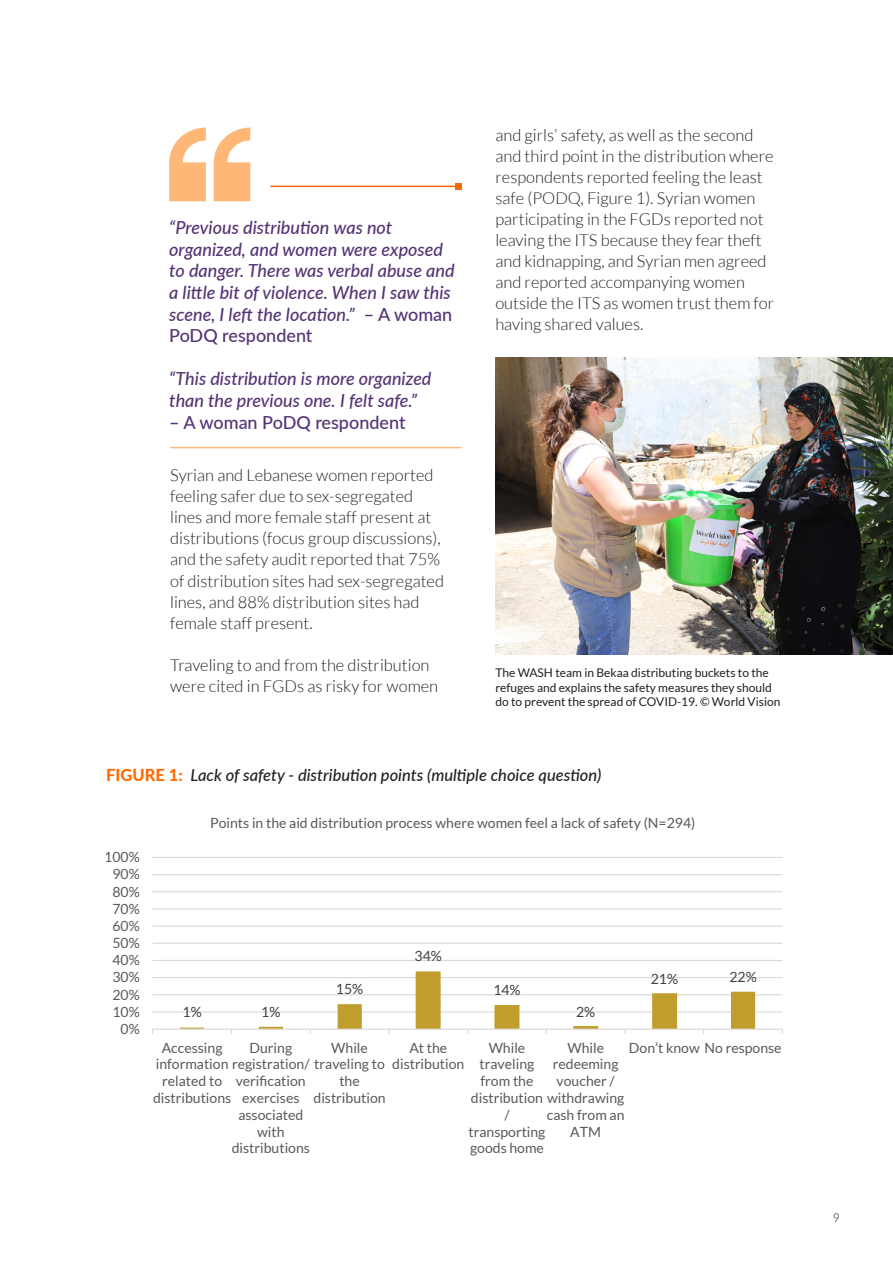
<style>
.page{position:relative;width:893px;height:1263px;background:#fff}
.page>*{position:absolute;margin:0;border:0;box-sizing:border-box;transform-origin:0 0}
.Paragraph_9pt{font:italic 500 18px/21.6px "Lato";color:#543375}
.Paragraph_9pt-2{font:500 18px "Lato";color:#543375}
.t1{font:300 16.5px/21px "Lato";color:#231f20}
.t2{font:italic 500 16.5px "Lato";color:#231f20}
.t3{font:14.1px/16.8px "Lato";color:#595959;text-align:center}
.t4{font:14.1px "Lato";color:#404040}
.t5{font:12px/14.4px "Lato";color:#231f20}
.t6{font:300 12px "Lato";color:#231f20}
.s1{font-style:normal}
.s2{font-weight:800;font-style:normal;color:#ff6a00}
</style>
<div class="page">
<img style="left:495px;top:357px;width:398px;height:298px">
<hr style="left:270px;top:186px;width:188px;height:1px;background:#ff6a00">
<svg style="left:455px;top:183px;width:6px;height:6px"></svg>
<svg style="left:169px;top:128px;width:81px;height:73px"></svg>
<hr style="left:170px;top:447px;width:291px;height:1px;background:#ffb778">
<hr style="left:153px;top:1011px;width:629px;height:1px;background:#dad9d8">
<hr style="left:153px;top:994px;width:629px;height:1px;background:#dad9d8">
<hr style="left:153px;top:977px;width:629px;height:1px;background:#dad9d8">
<hr style="left:153px;top:960px;width:629px;height:1px;background:#dad9d8">
<hr style="left:153px;top:943px;width:629px;height:1px;background:#dad9d8">
<hr style="left:153px;top:925px;width:629px;height:2px;background:#dad9d8">
<hr style="left:153px;top:908px;width:629px;height:1px;background:#dad9d8">
<hr style="left:153px;top:891px;width:629px;height:1px;background:#dad9d8">
<hr style="left:153px;top:874px;width:629px;height:1px;background:#dad9d8">
<hr style="left:153px;top:857px;width:629px;height:1px;background:#dad9d8">
<hr style="left:153px;top:1028px;width:629px;height:2px;background:#dad9d8">
<svg style="left:180px;top:971px;width:575px;height:63px"></svg>
<p class="Paragraph_9pt" style="left:169px;top:216px;width:287px">“Previous distribution was not organized, and women were exposed to danger. There was verbal abuse and a little bit of violence. When I saw this scene, I left the location.” <span class="s1">– A woman<br>PoDQ respondent</span></p>
<p class="Paragraph_9pt" style="left:169px;top:367px;width:264px">“This distribution is more organized than the previous one. I felt safe.”</p>
<p class="Paragraph_9pt-2" style="left:169px;top:409px;width:238px">– A woman PoDQ respondent</p>
<p class="t1" style="left:170px;top:465px;width:275px">Syrian and Lebanese women reported feeling safer due to sex-segregated lines and more female staff present at distributions (focus group discussions), and the safety audit reported that 75% of distribution sites had sex-segregated lines, and 88% distribution sites had female staff present.</p>
<p class="t1" style="left:170px;top:654px;width:270px">Traveling to and from the distribution were cited in FGDs as risky for women</p>
<p class="t1" style="left:495px;top:124px;width:281px">and girls’ safety, as well as the second and third point in the distribution where respondents reported feeling the least safe (PODQ, Figure 1). Syrian women participating in the FGDs reported not leaving the ITS because they fear theft and kidnapping, and Syrian men agreed and reported accompanying women outside the ITS as women trust them for having shared values.</p>
<p class="t5" style="left:495px;top:666px;width:287px">The WASH team in Bekaa distributing buckets to the refuges and explains the safety measures they should do to prevent the spread of COVID-19. © World Vision</p>
<p class="t2" style="left:106px;top:763px;width:497px"><span class="s2">FIGURE 1:</span> Lack of safety - distribution points (multiple choice question)</p>
<p class="t3" style="left:104px;top:848px;width:37px">100%</p>
<p class="t3" style="left:112px;top:866px;width:29px">90%</p>
<p class="t3" style="left:112px;top:883px;width:29px">80%</p>
<p class="t3" style="left:112px;top:900px;width:29px">70%</p>
<p class="t3" style="left:112px;top:917px;width:29px">60%</p>
<p class="t3" style="left:112px;top:934px;width:29px">50%</p>
<p class="t3" style="left:112px;top:951px;width:29px">40%</p>
<p class="t3" style="left:112px;top:969px;width:29px">30%</p>
<p class="t3" style="left:112px;top:986px;width:29px">20%</p>
<p class="t3" style="left:112px;top:1003px;width:29px">10%</p>
<p class="t3" style="left:121px;top:1020px;width:21px">0%</p>
<p class="t3" style="left:210px;top:815px;width:487px">Points in the aid distribution process where women feel a lack of safety (N=294)</p>
<p class="t4" style="left:183px;top:1004px;width:21px">1%</p>
<p class="t4" style="left:261px;top:1004px;width:21px">1%</p>
<p class="t4" style="left:336px;top:981px;width:29px">15%</p>
<p class="t4" style="left:415px;top:948px;width:29px">34%</p>
<p class="t4" style="left:493px;top:982px;width:29px">14%</p>
<p class="t4" style="left:576px;top:1004px;width:21px">2%</p>
<p class="t4" style="left:651px;top:971px;width:29px">21%</p>
<p class="t4" style="left:729px;top:968px;width:29px">22%</p>
<p class="t3" style="left:629px;top:1039px;width:154px">Don’t know No response</p>
<p class="t3" style="left:331px;top:1039px;width:38px">While</p>
<p class="t3" style="left:313px;top:1072px;width:74px">the distribution</p>
<p class="t3" style="left:392px;top:1039px;width:74px;line-height:16.4px">At the distribution</p>
<p class="t3" style="left:489px;top:1039px;width:38px">While</p>
<p class="t3" style="left:553px;top:1039px;width:67px">While redeeming voucher /</p>
<p class="t3" style="left:547px;top:1106px;width:79px">cash from an<br>ATM</p>
<p class="t3" style="left:162px;top:1039px;width:62px">Accessing</p>
<p class="t3" style="left:156px;top:1055px;width:231px">information registration/ traveling to</p>
<p class="t3" style="left:162px;top:1072px;width:61px">related to</p>
<p class="t3" style="left:153px;top:1090px;width:80px">distributions</p>
<p class="t3" style="left:250px;top:1039px;width:44px">During</p>
<p class="t3" style="left:232px;top:1072px;width:80px">verification exercises associated with distributions</p>
<p class="t3" style="left:480px;top:1055px;width:56px">traveling</p>
<p class="t3" style="left:481px;top:1072px;width:54px">from the</p>
<p class="t3" style="left:471px;top:1090px;width:155px">distribution withdrawing</p>
<p class="t3" style="left:504px;top:1106px;width:7px">/</p>
<p class="t3" style="left:468px;top:1123px;width:78px">transporting</p>
<p class="t3" style="left:470px;top:1140px;width:75px">goods home</p>
<p class="t6" style="left:833px;top:1211px;width:8px">9</p>
</div>
